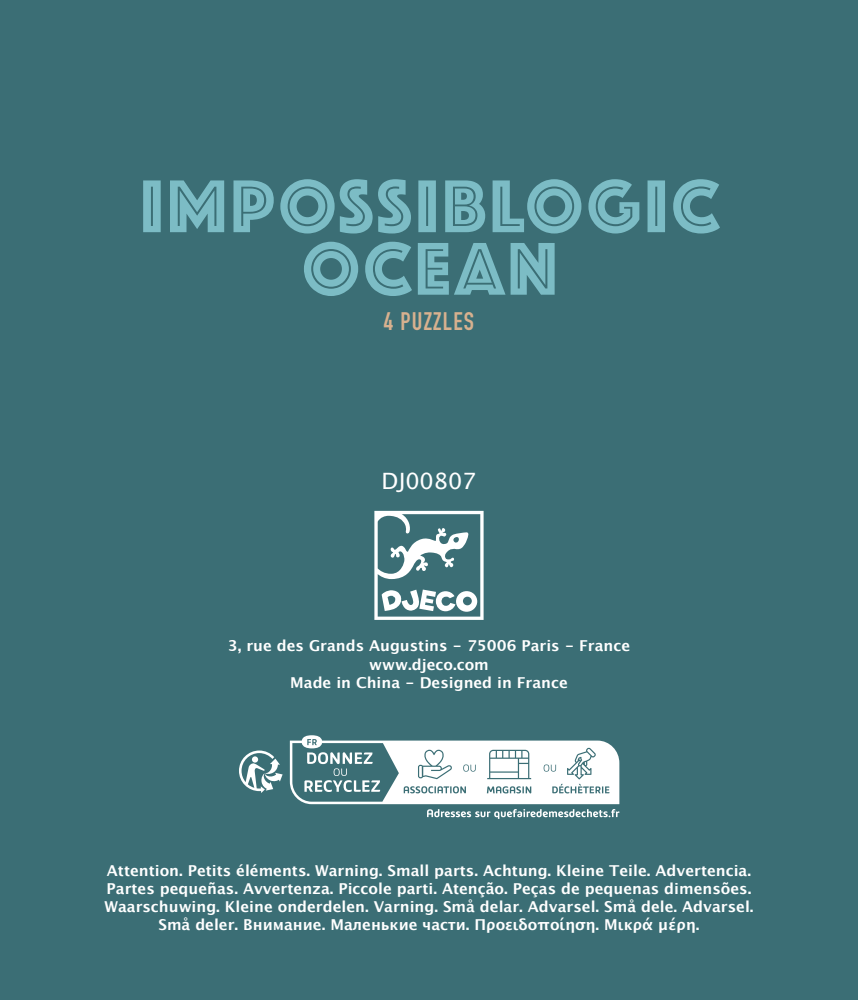
<style>
.page{position:relative;width:858px;height:1000px;background:#fff}
.page>*{position:absolute;margin:0;border:0;box-sizing:border-box;transform-origin:0 0}
.t1{font:77.5px/62.5px "Phosphate Inline";letter-spacing:.05em;color:#7cbcc5;text-align:center}
.t2{font:700 25px "DIN Condensed";letter-spacing:.05em;color:#d8b18f}
.t3{font:22.5px "Lucida Grande";color:#fff}
.t4{font:700 15px/18px "Lucida Grande";color:#fff;text-align:center}
</style>
<div class="page">
<div style="left:0;top:0;width:857px;height:999px;background:#3b6e75"></div>
<svg style="left:374px;top:510px;width:109px;height:109px"></svg>
<svg style="left:239px;top:750px;width:43px;height:42px"></svg>
<svg style="left:290px;top:735px;width:329px;height:83px"></svg>
<h1 class="t1" style="left:140px;top:171px;width:580px">IMPOSSIBLOGIC<br>OCEAN</h1>
<h2 class="t2" style="left:384px;top:305px;width:92px">4 PUZZLES</h2>
<h3 class="t3" style="left:381px;top:468px;width:96px">DJ00807</h3>
<p class="t4" style="left:228px;top:636px;width:404px;line-height:18.8px">3, rue des Grands Augustins - 75006 Paris - France www.djeco.com<br>Made in China - Designed in France</p>
<p class="t4" style="left:104px;top:861px;width:650px">Attention. Petits éléments. Warning. Small parts. Achtung. Kleine Teile. Advertencia.<br>Partes pequeñas. Avvertenza. Piccole parti. Atenção. Peças de pequenas dimensões.<br>Waarschuwing. Kleine onderdelen. Varning. Små delar. Advarsel. Små dele. Advarsel.<br>Små deler. Внимание. Маленькие части. Προειδοποίηση. Μικρά μέρη.</p>
</div>
